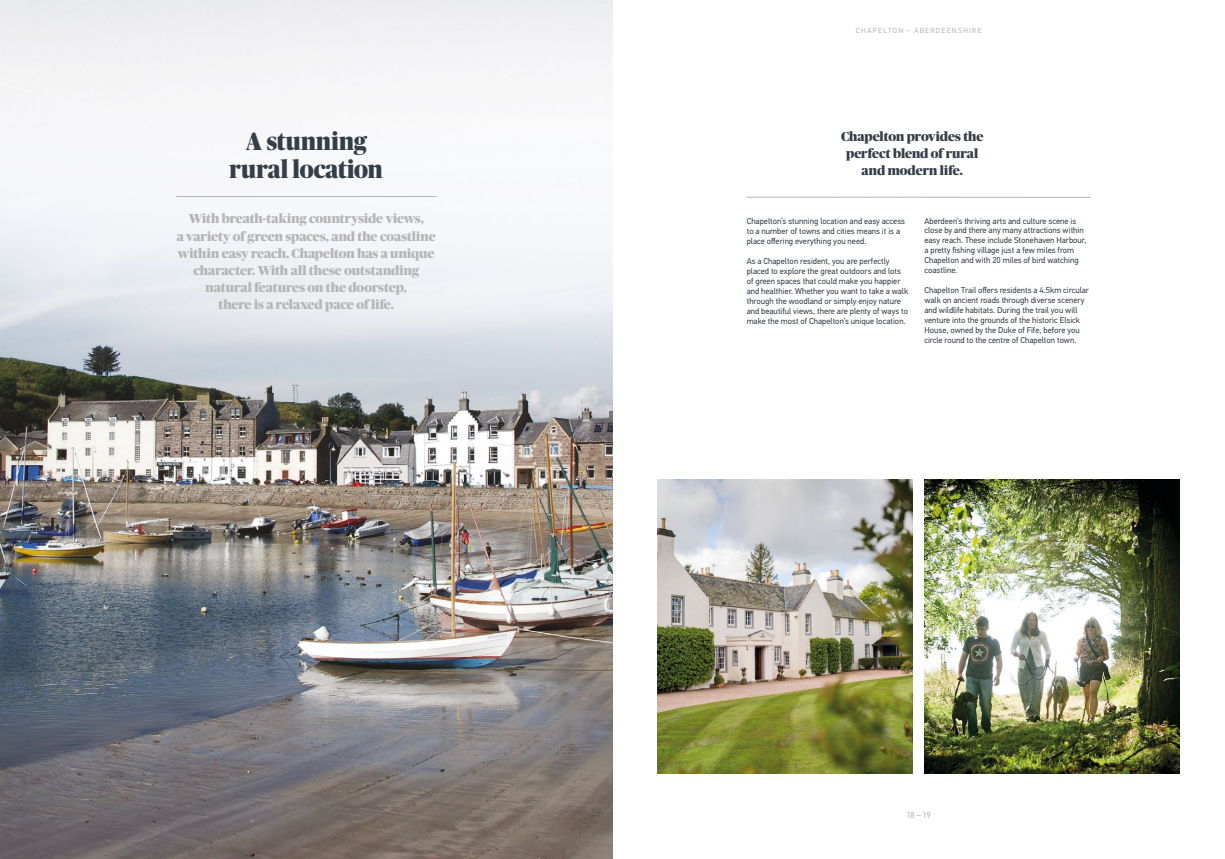
<style>
.page{position:relative;width:1225px;height:859px;background:#fff}
.page>*{position:absolute;margin:0;border:0;box-sizing:border-box;transform-origin:0 0}
.t1{font:900 25px/28px "Publico Banner";letter-spacing:.005em;color:#343e48;text-align:center;scale:.94 1}
.t2{font:900 13px/17px "Publico Banner";letter-spacing:-.005em;color:#b5b5b3;text-align:center}
.t3{font:900 13px/17px "Publico Banner";letter-spacing:-.005em;color:#343e48;text-align:center}
.t4{font:9px "PF Din Text Std";color:#b5b5b3}
.t5{font:8.5px/10px "PF Din Text Std";color:#343e48}
.t6{font:7.3px "PF Din Text Std";letter-spacing:.16em;color:#b5b5b3}
</style>
<div class="page">
<img style="left:0;top:0;width:612px;height:859px">
<img style="left:658px;top:479px;width:254px;height:295px">
<img style="left:925px;top:479px;width:254px;height:295px">
<hr style="left:176px;top:196px;width:261px;height:1px;background:#b5b5b3">
<hr style="left:746px;top:197px;width:344px;height:1px;background:#b5b5b3">
<p class="t6" style="left:856px;top:26px;width:127px">CHAPELTON – ABERDEENSHIRE</p>
<h2 class="t3" style="left:841px;top:127px;width:144px">Chapelton provides the perfect blend of rural and modern life.</h2>
<h1 class="t1" style="left:230px;top:126px;width:164px">A stunning rural location</h1>
<h2 class="t2" style="left:177px;top:210px;width:261px">With breath-taking countryside views,<br>a variety of green spaces, and the coastline within easy reach, Chapelton has a unique character. With all these outstanding natural features on the doorstep,<br>there is a relaxed pace of life.</h2>
<p class="t5" style="left:746px;top:216px;width:160px">Chapelton’s stunning location and easy access to a number of towns and cities means it is a place offering everything you need.</p>
<p class="t5" style="left:924px;top:216px;width:164px">Aberdeen’s thriving arts and culture scene is close by and there any many attractions within easy reach. These include Stonehaven Harbour, a pretty fishing village just a few miles from Chapelton and with 20 miles of bird watching coastline.</p>
<p class="t5" style="left:924px;top:286px;width:166px">Chapelton Trail offers residents a 4.5km circular walk on ancient roads through diverse scenery and wildlife habitats. During the trail you will venture into the grounds of the historic Elsick House, owned by the Duke of Fife, before you circle round to the centre of Chapelton town.</p>
<p class="t5" style="left:746px;top:256px;width:163px">As a Chapelton resident, you are perfectly placed to explore the great outdoors and lots of green spaces that could make you happier and healthier. Whether you want to take a walk through the woodland or simply enjoy nature and beautiful views, there are plenty of ways to make the most of Chapelton’s unique location.</p>
<p class="t4" style="left:906px;top:809px;width:26px">18 – 19</p>
</div>
